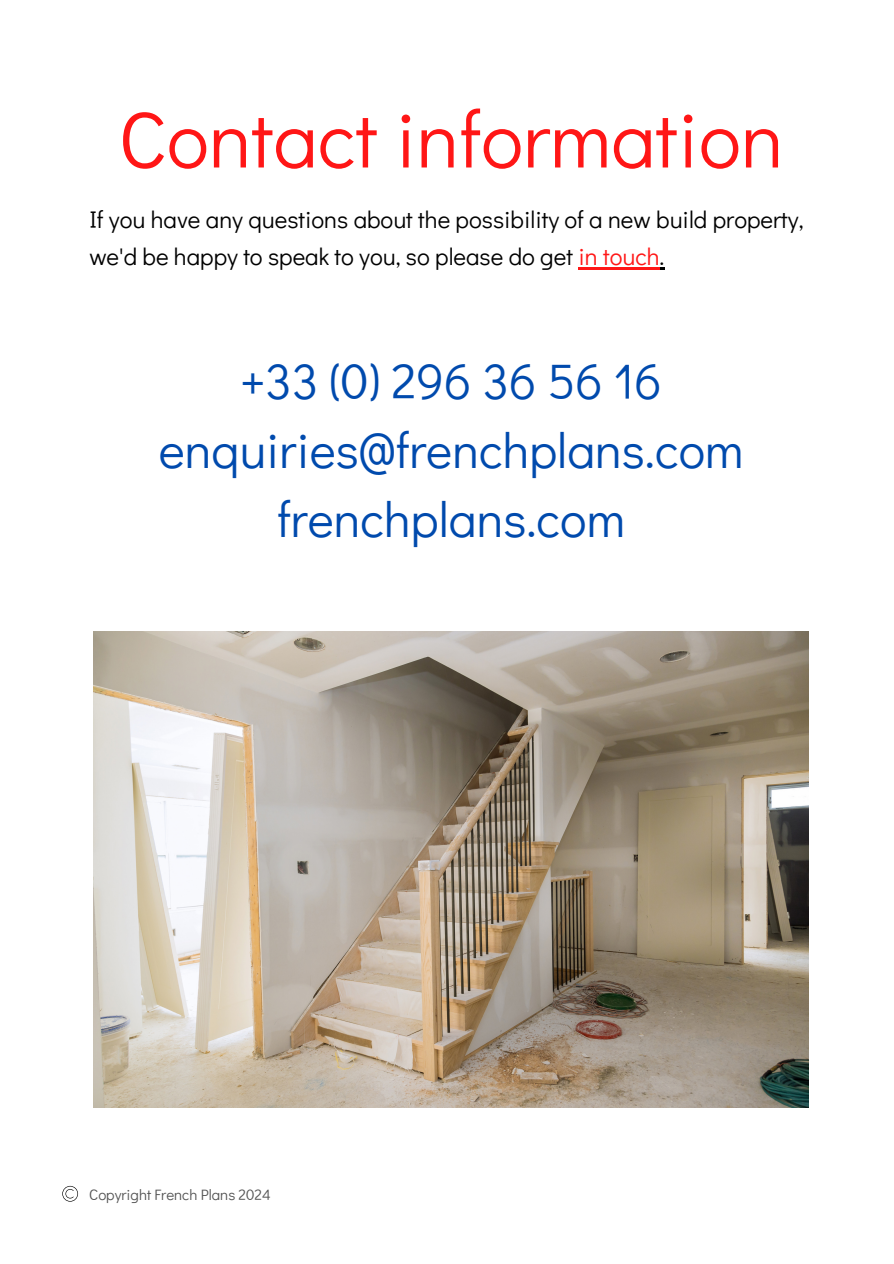
<style>
.page{position:relative;width:894px;height:1264px;background:#fff}
.page>*{position:absolute;margin:0;border:0;box-sizing:border-box;transform-origin:0 0}
.t1{font:79.35px "Didact Gothic";color:#ff1616}
.t2{font:49.65px/68.7px "Didact Gothic";color:#004aad;text-align:center}
.t3{font:24px/37.2px "Didact Gothic";color:#000}
.t4{font:15px "Didact Gothic";color:#545454}
.s1{color:#ff1616}
</style>
<div class="page">
<svg style="left:62px;top:1185px;width:16px;height:16px"></svg>
<img style="left:94px;top:631px;width:714px;height:476px">
<hr style="left:578px;top:267px;width:81px;height:3px;background:#ff1616">
<svg style="left:659px;top:267px;width:5px;height:3px"></svg>
<h3 class="t1" style="left:119px;top:84px;width:666px">Contact information</h3>
<p class="t3" style="left:89px;top:200px;width:715px">If you have any questions about the possibility of a new build property, we'd be happy to speak to you, so please do get <span class="s1">in touch</span>.</p>
<h2 class="t2" style="left:159px;top:346px;width:586px">+33 (0) 296 36 56 16 enquiries@frenchplans.com frenchplans.com</h2>
<p class="t4" style="left:89px;top:1184px;width:183px">Copyright French Plans 2024</p>
</div>
